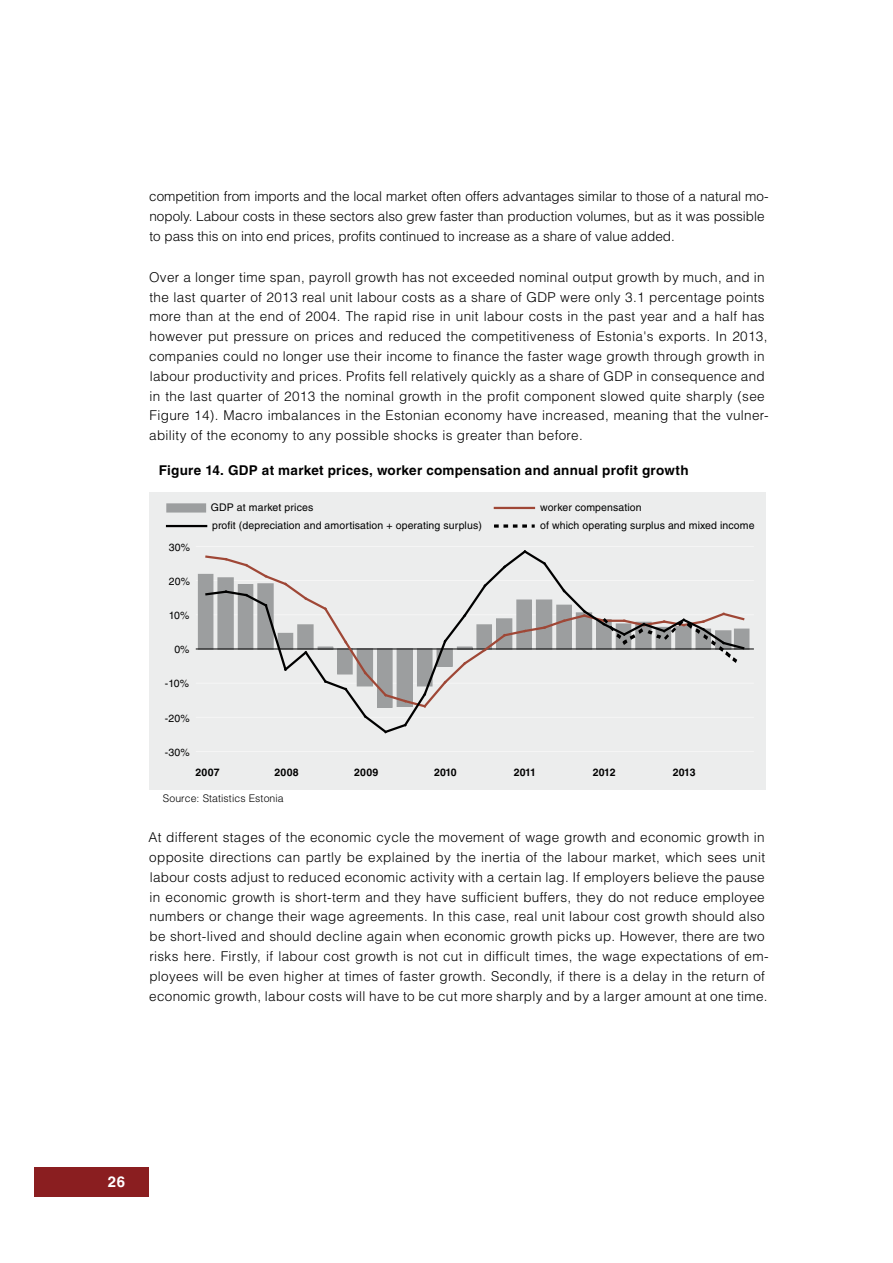
<style>
.page{position:relative;width:893px;height:1263px;background:#fff}
.page>*{position:absolute;margin:0;border:0;box-sizing:border-box;transform-origin:0 0}
.t1{font:700 15px "Helvetica LT Std";color:#fff}
.t2{font:300 13.5px/19.8px "Helvetica LT Std";letter-spacing:.025em;color:#000}
.t3{font:300 13.5px/19.8px "Helvetica LT Std";color:#000}
.t4{font:700 13.5px "Helvetica LT Std";letter-spacing:.02em;color:#000}
.t5{font:10.5px "Helvetica LT Std";letter-spacing:.01em;color:#000}
.t6{font:700 10.5px "Helvetica LT Std";letter-spacing:.01em;color:#000}
.t7{font:300 10.5px "Helvetica LT Std";letter-spacing:.01em;color:#000}
</style>
<div class="page">
<div style="left:35px;top:1167px;width:114px;height:30px;background:#8a1e20"></div>
<div style="left:149px;top:492px;width:616px;height:298px;background:#eceded"></div>
<hr style="left:196px;top:751px;width:557px;height:1px;background:#f6f6f6">
<hr style="left:196px;top:717px;width:557px;height:1px;background:#f6f6f6">
<hr style="left:196px;top:683px;width:557px;height:1px;background:#f6f6f6">
<hr style="left:196px;top:614px;width:557px;height:1px;background:#f6f6f6">
<hr style="left:196px;top:580px;width:557px;height:1px;background:#f6f6f6">
<hr style="left:196px;top:546px;width:557px;height:1px;background:#f6f6f6">
<div style="left:199px;top:575px;width:14px;height:74px;background:#9c9e9f"></div>
<div style="left:198px;top:574px;width:15px;height:76px;border:2px solid #9c9e9f"></div>
<div style="left:734px;top:628px;width:15px;height:22px;border:2px solid #9c9e9f"></div>
<hr style="left:196px;top:649px;width:557px;height:1px;background:#000">
<svg style="left:204px;top:550px;width:542px;height:184px"></svg>
<div style="left:167px;top:504px;width:38px;height:8px;background:#9c9e9f"></div>
<div style="left:166px;top:503px;width:40px;height:9px;border:2px solid #9c9e9f"></div>
<hr style="left:495px;top:507px;width:39px;height:2px;background:#9f4736">
<hr style="left:167px;top:525px;width:39px;height:2px;background:#000">
<svg style="left:494px;top:524px;width:41px;height:4px"></svg>
<p class="t3" style="left:149px;top:186px;width:621px">competition from imports and the local market often offers advantages similar to those of a natural mo&shy;nopoly. Labour costs in these sectors also grew faster than production volumes, but as it was possible to pass this on into end prices, profits continued to increase as a share of value added.</p>
<p class="t2" style="left:149px;top:267px;width:621px">Over a longer time span, payroll growth has not exceeded nominal output growth by much, and in the last quarter of 2013 real unit labour costs as a share of GDP were only 3.1 percentage points more than at the end of 2004. The rapid rise in unit labour costs in the past year and a half has however put pressure on prices and reduced the competitiveness of Estonia's exports. In 2013, companies could no longer use their income to finance the faster wage growth through growth in labour productivity and prices. Profits fell relatively quickly as a share of GDP in consequence and in the last quarter of 2013 the nominal growth in the profit component slowed quite sharply (see Figure 14). Macro imbalances in the Estonian economy have increased, meaning that the vulner&shy;ability of the economy to any possible shocks is greater than before.</p>
<p class="t4" style="left:159px;top:462px;width:531px">Figure 14. GDP at market prices, worker compensation and annual profit growth</p>
<p class="t5" style="left:169px;top:541px;width:23px">30%</p>
<p class="t5" style="left:169px;top:575px;width:23px">20%</p>
<p class="t5" style="left:169px;top:609px;width:22px">10%</p>
<p class="t5" style="left:174px;top:643px;width:17px">0%</p>
<p class="t5" style="left:165px;top:678px;width:26px">-10%</p>
<p class="t5" style="left:165px;top:712px;width:26px">-20%</p>
<p class="t5" style="left:165px;top:746px;width:26px">-30%</p>
<p class="t5" style="left:211px;top:501px;width:104px">GDP at market prices</p>
<p class="t5" style="left:540px;top:501px;width:103px">worker compensation</p>
<p class="t5" style="left:212px;top:519px;width:271px">profit (depreciation and amortisation + operating surplus)</p>
<p class="t5" style="left:540px;top:519px;width:216px">of which operating surplus and mixed income</p>
<p class="t6" style="left:195px;top:766px;width:26px">2007</p>
<p class="t6" style="left:274px;top:766px;width:26px">2008</p>
<p class="t6" style="left:354px;top:766px;width:26px">2009</p>
<p class="t6" style="left:434px;top:766px;width:24px">2010</p>
<p class="t6" style="left:514px;top:766px;width:24px">2011</p>
<p class="t6" style="left:593px;top:766px;width:24px">2012</p>
<p class="t6" style="left:673px;top:766px;width:24px">2013</p>
<p class="t7" style="left:163px;top:792px;width:122px">Source: Statistics Estonia</p>
<p class="t2" style="left:148px;top:827px;width:622px">At different stages of the economic cycle the movement of wage growth and economic growth in opposite directions can partly be explained by the inertia of the labour market, which sees unit labour costs adjust to reduced economic activity with a certain lag. If employers believe the pause in economic growth is short-term and they have sufficient buffers, they do not reduce employee numbers or change their wage agreements. In this case, real unit labour cost growth should also be short-lived and should decline again when economic growth picks up. However, there are two risks here. Firstly, if labour cost growth is not cut in difficult times, the wage expectations of em&shy;ployees will be even higher at times of faster growth. Secondly, if there is a delay in the return of economic growth, labour costs will have to be cut more sharply and by a larger amount at one time.</p>
<p class="t1" style="left:108px;top:1173px;width:19px">26</p>
</div>
